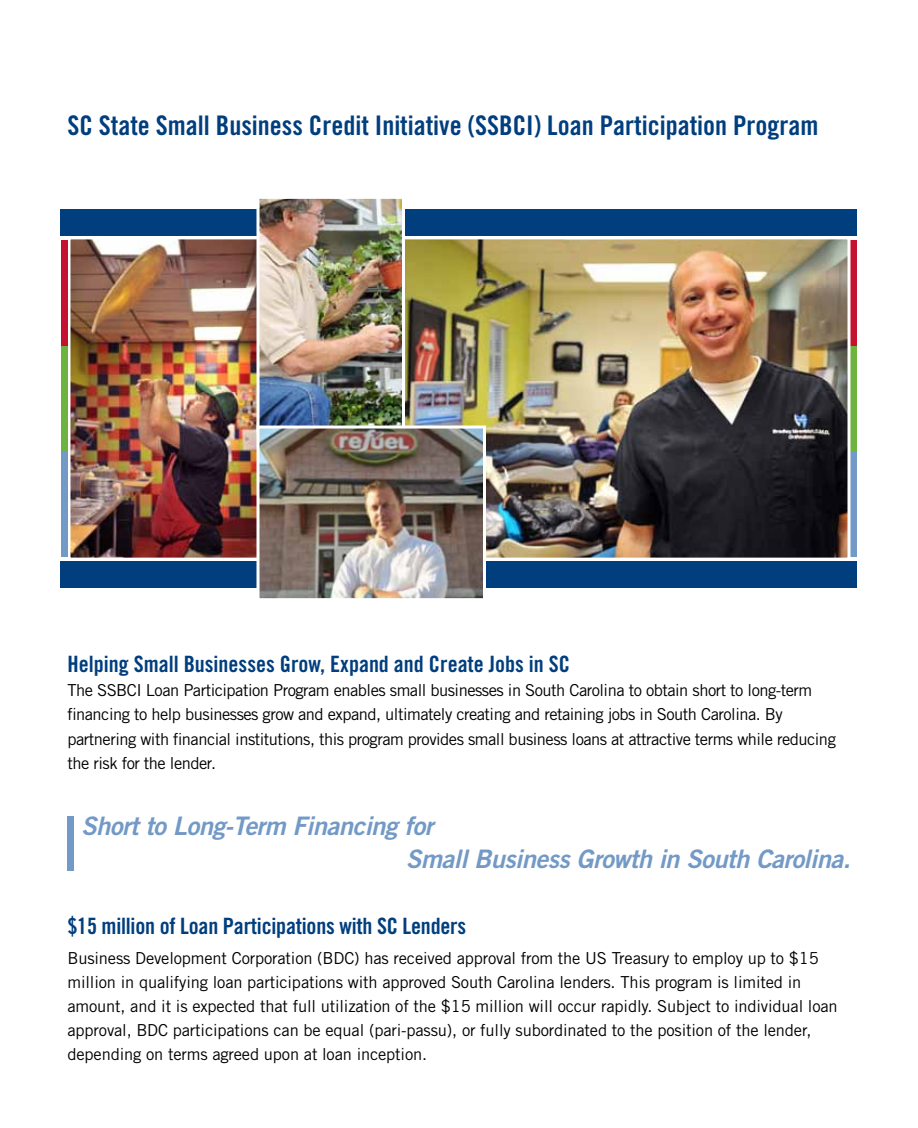
<style>
.page{position:relative;width:918px;height:1128px;background:#fff}
.page>*{position:absolute;margin:0;border:0;box-sizing:border-box;transform-origin:0 0}
.t1{font:27px "Trade Gothic Bold Cond Twenty";color:#003e7e}
.t2{font:italic 25.5px/33px "Trade Gothic Bold Two";letter-spacing:-.02em;color:#7399c6}
.t3{font:22.5px "Trade Gothic Bold Cond Twenty";color:#003e7e}
.t4{font:16.5px/24px "Trade Gothic";letter-spacing:-.01em;color:#000}
.t5{font:16.5px/24px "Trade Gothic";letter-spacing:-.03em;color:#000}
</style>
<div class="page">
<div style="left:61px;top:209px;width:796px;height:378px;background:#003e7e"></div>
<div style="left:850px;top:345px;width:7px;height:106px;background:#6cb33f"></div>
<div style="left:850px;top:240px;width:7px;height:105px;background:#c41230"></div>
<div style="left:850px;top:451px;width:7px;height:106px;background:#7399c6"></div>
<img style="left:405px;top:240px;width:441px;height:316px">
<div style="left:398px;top:236px;width:452px;height:324px;border:3px solid #fff"></div>
<img style="left:72px;top:240px;width:184px;height:316px">
<div style="left:68px;top:236px;width:195px;height:324px;border:3px solid #fff"></div>
<img style="left:260px;top:200px;width:141px;height:225px">
<div style="left:256px;top:196px;width:149px;height:236px;border:3px solid #fff"></div>
<img style="left:260px;top:429px;width:222px;height:168px">
<div style="left:256px;top:425px;width:230px;height:176px;border:3px solid #fff"></div>
<div style="left:61px;top:345px;width:7px;height:106px;background:#6cb33f"></div>
<div style="left:61px;top:240px;width:7px;height:105px;background:#c41230"></div>
<div style="left:61px;top:451px;width:7px;height:106px;background:#7399c6"></div>
<div style="left:68px;top:816px;width:6px;height:54px;background:#7399c6"></div>
<h1 class="t1" style="left:68px;top:109px;width:753px">SC State Small Business Credit Initiative (SSBCI) Loan Participation Program</h1>
<h3 class="t3" style="left:68px;top:650px;width:504px">Helping Small Businesses Grow, Expand and Create Jobs in SC</h3>
<p class="t5" style="left:68px;top:678px;width:770px">The SSBCI Loan Participation Program enables small businesses in South Carolina to obtain short to long-term financing to help businesses grow and expand, ultimately creating and retaining jobs in South Carolina. By partnering with financial institutions, this program provides small business loans at attractive terms while reducing the risk for the lender.</p>
<h2 class="t2" style="left:406px;top:808px;width:446px;text-indent:-325px">Short to Long-Term Financing for<br>Small Business Growth in South Carolina.</h2>
<h3 class="t3" style="left:68px;top:911px;width:400px">$15 million of Loan Participations with SC Lenders</h3>
<p class="t4" style="left:68px;top:946px;width:772px">Business Development Corporation (BDC) has received approval from the US Treasury to employ up to $15 million in qualifying loan participations with approved South Carolina lenders. This program is limited in amount, and it is expected that full utilization of the $15 million will occur rapidly. Subject to individual loan approval, BDC participations can be equal (pari-passu), or fully subordinated to the position of the lender, depending on terms agreed upon at loan inception.</p>
</div>
